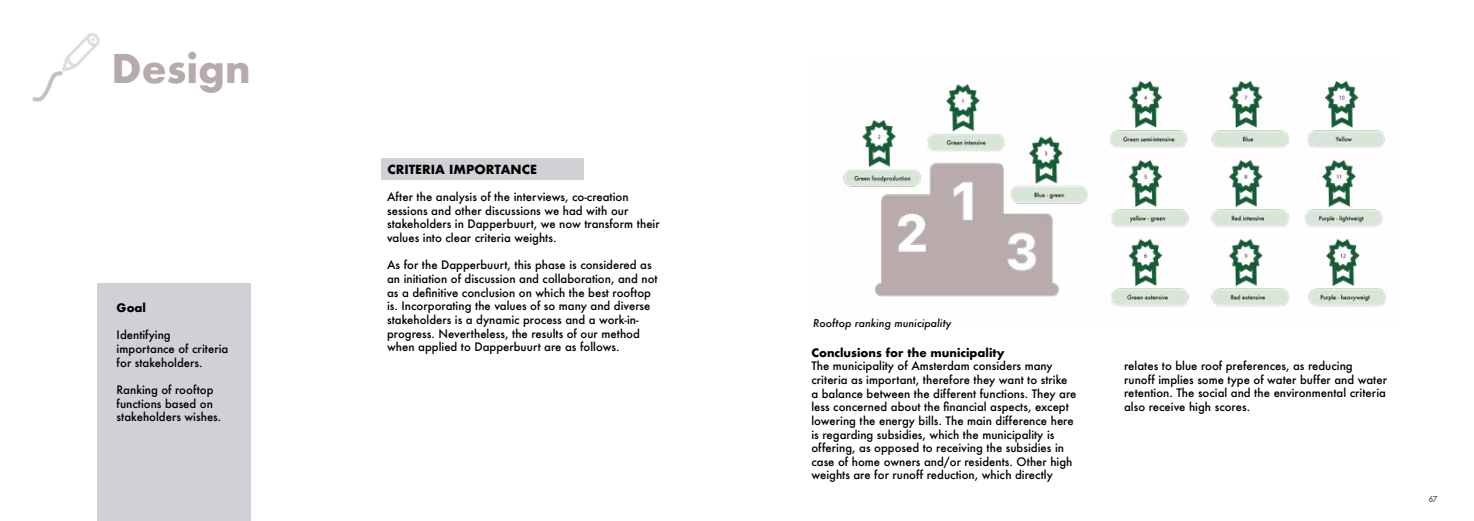
<style>
.page{position:relative;width:1474px;height:521px;background:#fff}
.page>*{position:absolute;margin:0;border:0;box-sizing:border-box;transform-origin:0 0}
.t1{font:700 38.5px "Futura";color:#b6aaab}
.t2{font:700 12.25px "Futura";color:#000}
.t3{font:500 11.38px/13.7px "Futura";color:#000}
.t4{font:700 11.38px "Futura";color:#000}
.t5{font:italic 500 10.5px "Futura";color:#000}
.t6{font:500 7.88px "Futura";color:#575756}
</style>
<div class="page">
<img style="left:32px;top:33px;width:68px;height:69px">
<div style="left:97px;top:283px;width:154px;height:238px;background:#d2d0d4"></div>
<div style="left:381px;top:158px;width:202px;height:21px;background:#d2d0d4"></div>
<img style="left:843px;top:79px;width:543px;height:228px">
<h1 class="t1" style="left:112px;top:41px;width:140px">Design</h1>
<p class="t4" style="left:117px;top:299px;width:31px">Goal</p>
<p class="t3" style="left:117px;top:328px;width:113px">Identifying importance of criteria for stakeholders.</p>
<p class="t3" style="left:117px;top:383px;width:106px">Ranking of rooftop functions based on stakeholders wishes.</p>
<p class="t2" style="left:387px;top:160px;width:151px">CRITERIA IMPORTANCE</p>
<p class="t3" style="left:387px;top:190px;width:274px">After the analysis of the interviews, co-creation sessions and other discussions we had with our stakeholders in Dapperbuurt, we now transform their values into clear criteria weights.</p>
<p class="t3" style="left:387px;top:258px;width:272px">As for the Dapperbuurt, this phase is considered as an initiation of discussion and collaboration, and not as a definitive conclusion on which the best rooftop is. Incorporating the values of so many and diverse stakeholders is a dynamic process and a work-in&shy;progress. Nevertheless, the results of our method when applied to Dapperbuurt are as follows.</p>
<p class="t5" style="left:813px;top:316px;width:139px">Rooftop ranking municipality</p>
<p class="t4" style="left:811px;top:344px;width:195px">Conclusions for the municipality</p>
<p class="t3" style="left:811px;top:359px;width:267px">The municipality of Amsterdam considers many criteria as important, therefore they want to strike a balance between the different functions. They are less concerned about the financial aspects, except lowering the energy bills. The main difference here is regarding subsidies, which the municipality is offering, as opposed to receiving the subsidies in case of home owners and/or residents. Other high weights are for runoff reduction, which directly</p>
<p class="t3" style="left:1124px;top:359px;width:264px">relates to blue roof preferences, as reducing<br>runoff implies some type of water buffer and water retention. The social and the environmental criteria also receive high scores.</p>
<p class="t6" style="left:1428px;top:493px;width:11px">67</p>
</div>
